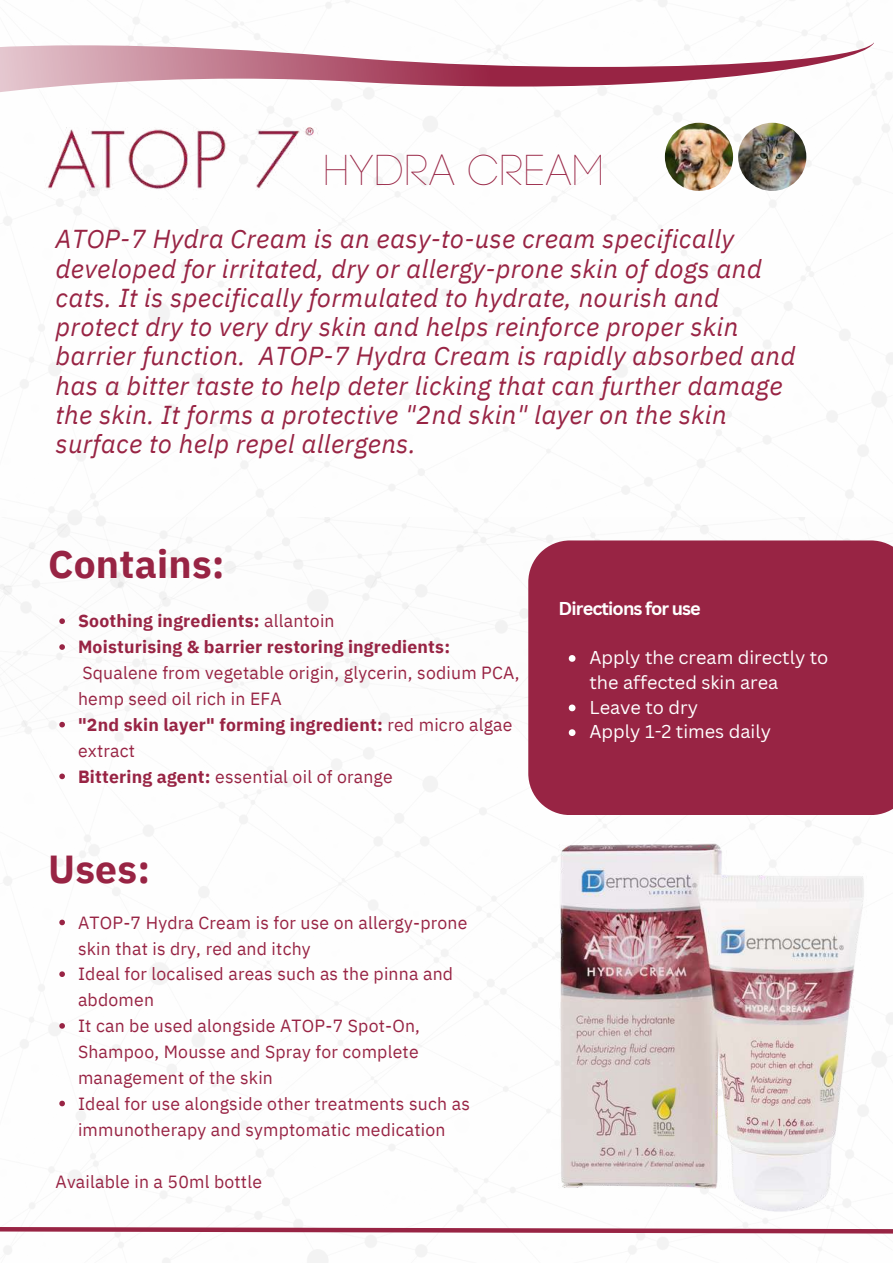
<style>
.page{position:relative;width:893px;height:1264px;background:#fff}
.page>*{position:absolute;margin:0;border:0;box-sizing:border-box;transform-origin:0 0}
.t1{font:43.05px "Code Pro Light LC";color:#982444}
.t2{font:700 39px "IBM Plex Sans";letter-spacing:.005em;color:#982444}
.t3{font:italic 25.95px/29.2px "IBM Plex Sans";letter-spacing:.01em;color:#982444}
.t4{font:18.15px/24.8px "Canva Sans";color:#fff}
.t5{font:700 18.15px "Canva Sans";letter-spacing:-.05em;color:#fff}
.t6{font:17.55px/25.8px "IBM Plex Sans";letter-spacing:.01em;color:#982444}
.t7{font:700 17.55px/25.8px "IBM Plex Sans";letter-spacing:.01em;color:#982444}
.s1{font-weight:400}
.s2{font-weight:700}
</style>
<div class="page">
<img style="left:3px;top:731px;width:889px;height:531px">
<img style="left:0;top:0;width:892px;height:731px">
<img style="left:738px;top:123px;width:68px;height:68px;border-radius:50%">
<img style="left:664px;top:123px;width:69px;height:68px;border-radius:50%">
<svg style="left:0;top:1224px;width:892px;height:11px"></svg>
<svg style="left:0;top:40px;width:873px;height:97px"></svg>
<div style="left:528px;top:540px;width:364px;height:275px;background:#982444"></div>
<img style="left:37px;top:113px;width:288px;height:87px">
<img style="left:535px;top:780px;width:348px;height:459px">
<svg style="left:59px;top:618px;width:6px;height:6px"></svg>
<svg style="left:59px;top:644px;width:6px;height:6px"></svg>
<svg style="left:59px;top:721px;width:6px;height:6px"></svg>
<svg style="left:59px;top:773px;width:6px;height:6px"></svg>
<svg style="left:568px;top:655px;width:7px;height:6px"></svg>
<svg style="left:568px;top:704px;width:7px;height:7px"></svg>
<svg style="left:568px;top:729px;width:7px;height:7px"></svg>
<svg style="left:59px;top:919px;width:6px;height:6px"></svg>
<svg style="left:59px;top:971px;width:6px;height:6px"></svg>
<svg style="left:59px;top:1023px;width:6px;height:5px"></svg>
<svg style="left:59px;top:1100px;width:6px;height:6px"></svg>
<h1 class="t1" style="left:323px;top:144px;width:282px">HYDRA CREAM</h1>
<p class="t3" style="left:55px;top:224px;width:741px">ATOP-7 Hydra Cream is an easy-to-use cream specifically developed for irritated, dry or allergy-prone skin of dogs and cats. It is specifically formulated to hydrate, nourish and protect dry to very dry skin and helps reinforce proper skin barrier function. ATOP-7 Hydra Cream is rapidly absorbed and has a bitter taste to help deter licking that can further damage the skin. It forms a protective "2nd skin" layer on the skin surface to help repel allergens.</p>
<h2 class="t2" style="left:48px;top:538px;width:178px">Contains:</h2>
<p class="t7" style="left:78px;top:608px;width:373px">Soothing ingredients: <span class="s1">allantoin<br></span>Moisturising &amp; barrier restoring ingredients:</p>
<p class="t6" style="left:78px;top:659px;width:443px">Squalene from vegetable origin, glycerin, sodium PCA, hemp seed oil rich in EFA<br><span class="s2">"2nd skin layer" forming ingredient:</span> red micro algae extract<br><span class="s2">Bittering agent:</span> essential oil of orange</p>
<h2 class="t2" style="left:48px;top:842px;width:104px">Uses:</h2>
<p class="t6" style="left:78px;top:909px;width:393px">ATOP-7 Hydra Cream is for use on allergy-prone skin that is dry, red and itchy<br>Ideal for localised areas such as the pinna and abdomen<br>It can be used alongside ATOP-7 Spot-On, Shampoo, Mousse and Spray for complete management of the skin<br>Ideal for use alongside other treatments such as immunotherapy and symptomatic medication</p>
<p class="t6" style="left:55px;top:1168px;width:208px">Available in a 50ml bottle</p>
<p class="t5" style="left:558px;top:595px;width:144px">Directions for use</p>
<p class="t4" style="left:589px;top:644px;width:240px">Apply the cream directly to the affected skin area<br>Leave to dry<br>Apply 1-2 times daily</p>
</div>
